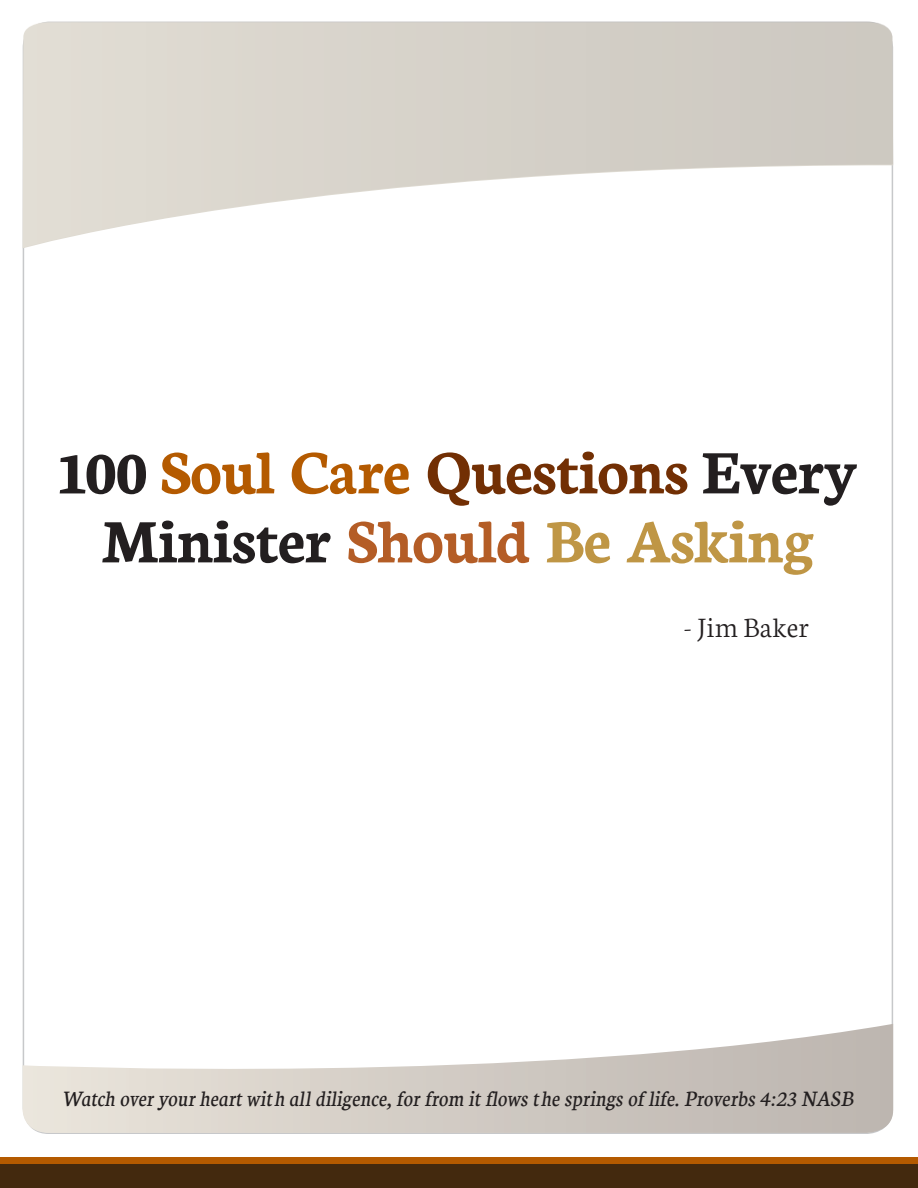
<style>
.page{position:relative;width:918px;height:1188px;background:#fff}
.page>*{position:absolute;margin:0;border:0;box-sizing:border-box;transform-origin:0 0}
.t1{font:700 66px/69px "Neuton";color:#231f20;text-align:center}
.t2{font:300 30px "Neuton";color:#231f20}
.t3{font:italic 19.5px "Neuton";color:#231f20}
.s1{color:#b45a00}
.s2{color:#722f04}
.s3{color:#b45d26}
.s4{color:#bf9645}
</style>
<div class="page">
<div style="left:0;top:1164px;width:918px;height:24px;background:#43290e"></div>
<div style="left:0;top:1157px;width:918px;height:7px;background:#b45a00"></div>
<svg style="left:23px;top:22px;width:870px;height:226px"></svg>
<svg style="left:23px;top:1024px;width:870px;height:109px"></svg>
<p class="t1" style="left:59px;top:435px;width:799px">100 <span class="s1">Soul Care</span> <span class="s2">Questions</span> Every<br>Minister <span class="s3">Should</span> <span class="s4">Be Asking</span></p>
<p class="t2" style="left:684px;top:608px;width:127px">- Jim Baker</p>
<p class="t3" style="left:62px;top:1084px;width:793px">Watch over your heart with all diligence, for from it flows the springs of life. Proverbs 4:23 NASB</p>
</div>
